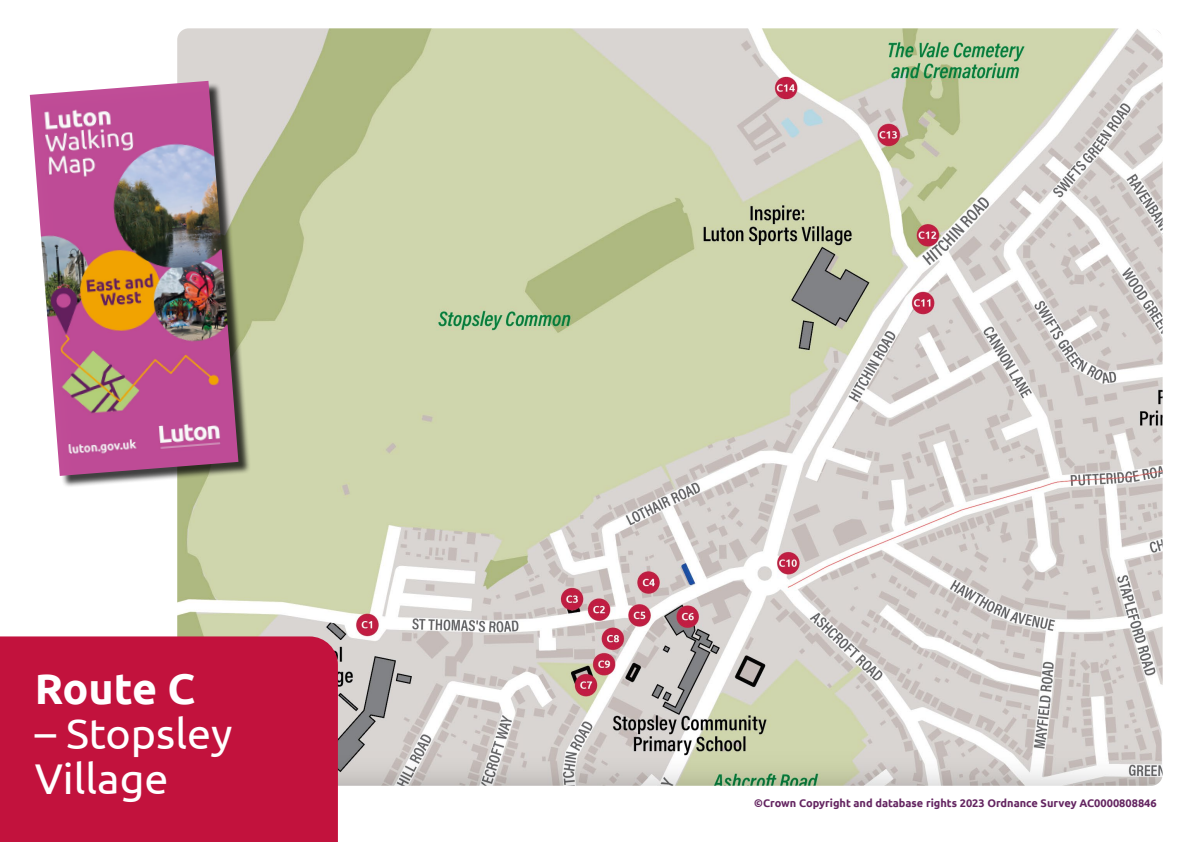
<style>
.page{position:relative;width:1191px;height:842px;background:#fff}
.page>*{position:absolute;margin:0;border:0;box-sizing:border-box;transform-origin:0 0}
.t1{font:43px/45px "Ubuntu";color:#fff}
.t2{font:700 43px "Ubuntu";letter-spacing:-.01em;color:#fff}
.t3{font:700 11px "Ubuntu";color:#632460}
</style>
<div class="page">
<img style="left:177px;top:28px;width:985px;height:758px">
<div style="left:32px;top:83px;width:218px;height:405px;background:#000;opacity:.75"></div>
<img style="left:30px;top:81px;width:208px;height:395px">
<div style="left:0;top:636px;width:338px;height:206px;background:#c2123d"></div>
<p class="t2" style="left:35px;top:662px;width:162px">Route C</p>
<p class="t1" style="left:35px;top:710px;width:199px">– Stopsley<br>Village</p>
<p class="t3" style="left:754px;top:797px;width:404px">©Crown Copyright and database rights 2023 Ordnance Survey AC0000808846</p>
</div>
